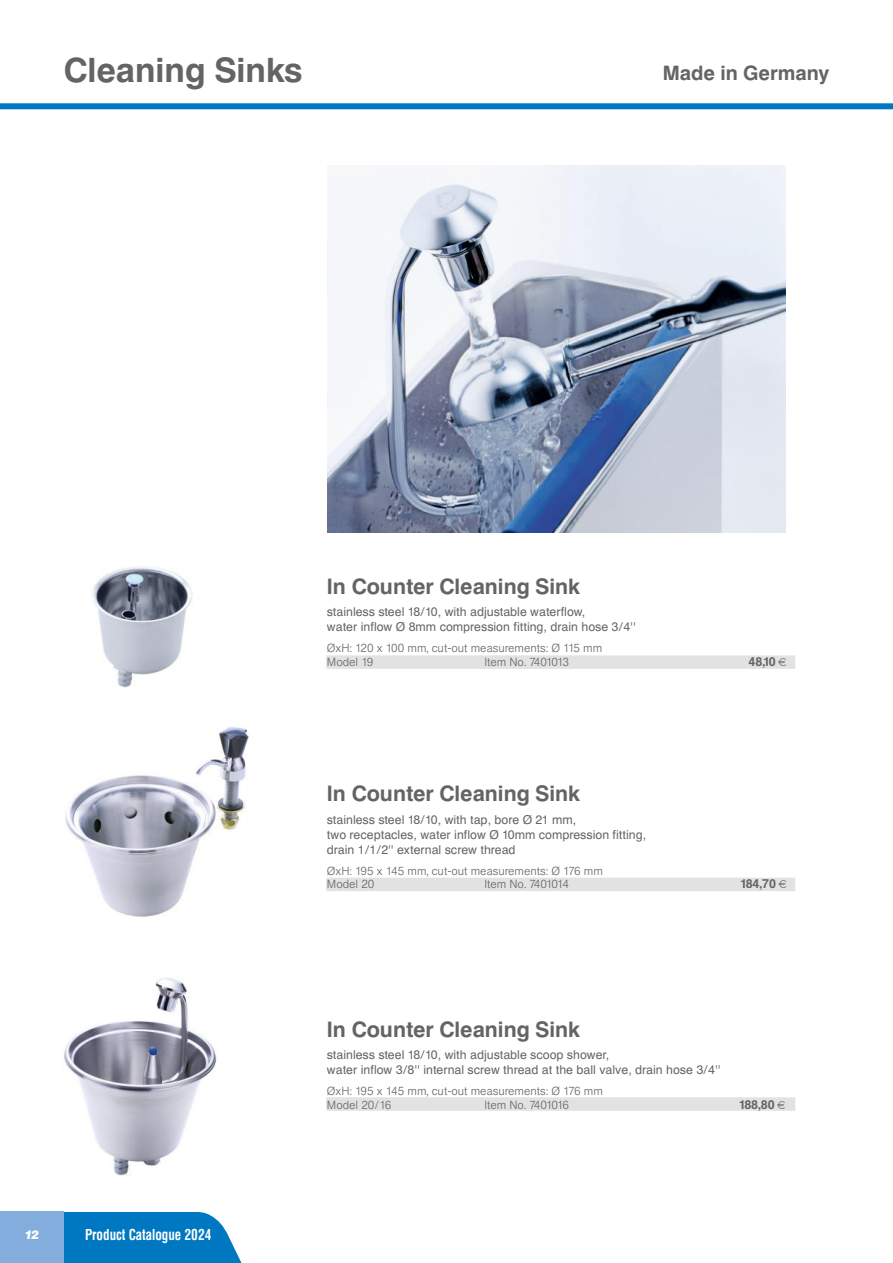
<style>
.page{position:relative;width:893px;height:1263px;background:#fff}
.page>*{position:absolute;margin:0;border:0;box-sizing:border-box;transform-origin:0 0}
.t1{font:500 33px "Europa SB";color:#656365}
.t2{font:500 21px "Europa SB";color:#656365}
.t3{font:500 19.5px "Europa SB";color:#656365}
.t4{font:15px "Europa SB Med Con";color:#fff;scale:.9 1}
.t5{font:12px/15px "Europa SB";color:#656365}
.t6{font:500 12px "Europa SB";color:#656365}
.t7{font:italic 700 12px "Europa SB";color:#fff}
.t8{font:300 11.25px/13.5px "Europa SB";color:#656365}
.t9{font:300 11.25px "Europa SB";letter-spacing:-.055em;color:#656365}
</style>
<div class="page">
<div style="left:326px;top:655px;width:469px;height:14px;background:#e3e2e2"></div>
<div style="left:326px;top:878px;width:469px;height:13px;background:#e3e2e2"></div>
<div style="left:326px;top:1097px;width:469px;height:14px;background:#e3e2e2"></div>
<svg style="left:64px;top:1212px;width:178px;height:51px;background:#1382c5"></svg>
<div style="left:0;top:1212px;width:64px;height:51px;background:#82addd"></div>
<div style="left:0;top:103px;width:893px;height:6px;background:#0078c1"></div>
<img style="left:92px;top:566px;width:101px;height:121px">
<img style="left:65px;top:727px;width:184px;height:190px">
<img style="left:64px;top:977px;width:153px;height:199px">
<img style="left:327px;top:166px;width:458px;height:366px">
<h1 class="t1" style="left:64px;top:57px;width:240px">Cleaning Sinks</h1>
<h3 class="t3" style="left:663px;top:66px;width:168px">Made in Germany</h3>
<h2 class="t2" style="left:327px;top:578px;width:255px">In Counter Cleaning Sink</h2>
<p class="t5" style="left:327px;top:606px;width:310px">stainless steel 18/10, with adjustable waterflow,<br>water inflow Ø 8mm compression fitting, drain hose 3/4''</p>
<p class="t8" style="left:327px;top:643px;width:277px">ØxH: 120 x 100 mm, cut-out measurements: Ø 115 mm<br>Model 19</p>
<p class="t9" style="left:484px;top:658px;width:86px">Item No. 7401013</p>
<p class="t6" style="left:749px;top:657px;width:29px">48,10</p>
<h2 class="t2" style="left:327px;top:786px;width:255px">In Counter Cleaning Sink</h2>
<p class="t5" style="left:327px;top:813px;width:321px">stainless steel 18/10, with tap, bore Ø 21 mm,<br>two receptacles, water inflow Ø 10mm compression fitting, drain 1/1/2'' external screw thread</p>
<p class="t8" style="left:327px;top:865px;width:278px">ØxH: 195 x 145 mm, cut-out measurements: Ø 176 mm<br>Model 20</p>
<p class="t9" style="left:484px;top:880px;width:86px">Item No. 7401014</p>
<p class="t6" style="left:740px;top:879px;width:37px">184,70</p>
<p class="t7" style="left:24px;top:1230px;width:16px">12</p>
<p class="t4" style="left:85px;top:1229px;width:142px">Product Catalogue 2024</p>
<h2 class="t2" style="left:327px;top:1021px;width:255px">In Counter Cleaning Sink</h2>
<p class="t5" style="left:327px;top:1048px;width:395px">stainless steel 18/10, with adjustable scoop shower,<br>water inflow 3/8'' internal screw thread at the ball valve, drain hose 3/4''</p>
<p class="t8" style="left:327px;top:1085px;width:278px">ØxH: 195 x 145 mm, cut-out measurements: Ø 176 mm<br>Model 20/16</p>
<p class="t9" style="left:484px;top:1100px;width:86px">Item No. 7401016</p>
<p class="t6" style="left:739px;top:1100px;width:37px">188,80</p>
</div>
